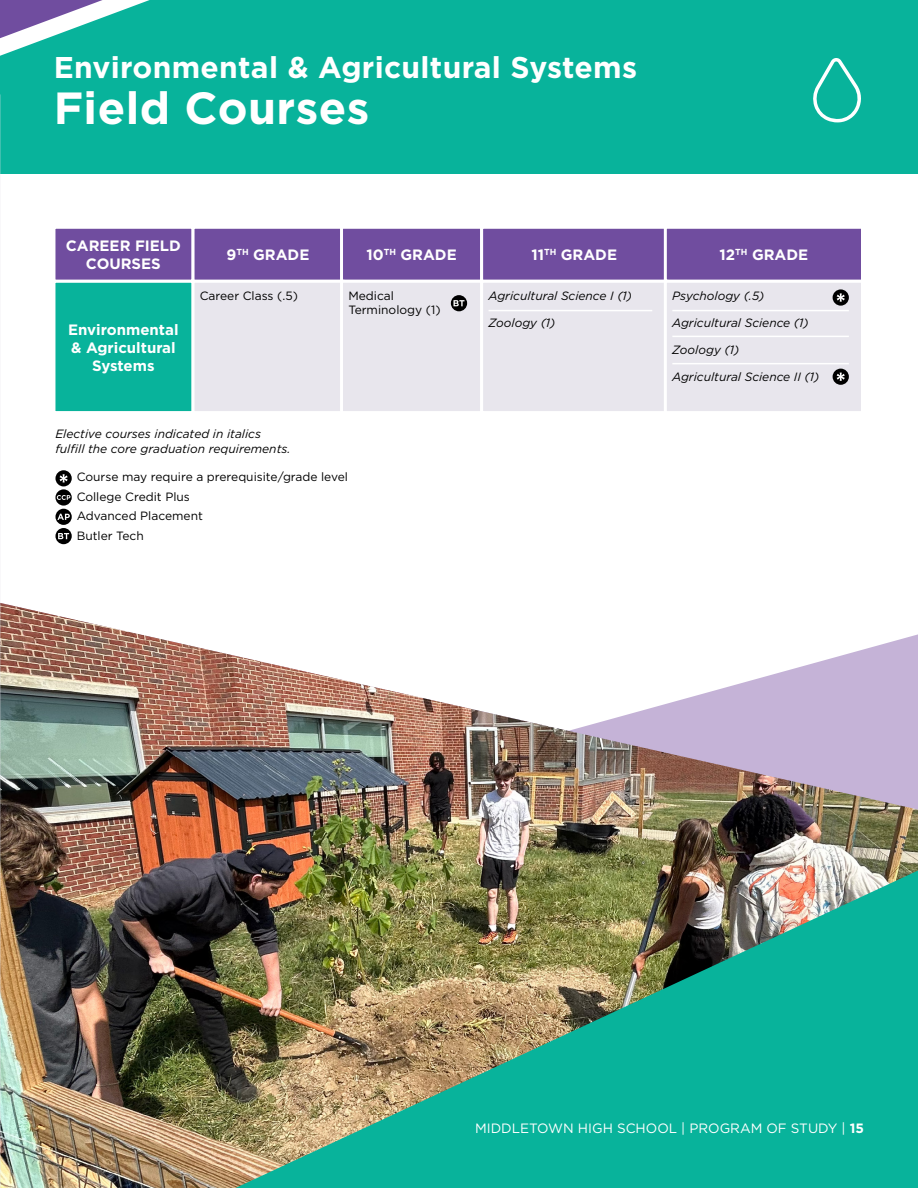
<style>
.page{position:relative;width:918px;height:1188px;background:#fff}
.page>*{position:absolute;margin:0;border:0;box-sizing:border-box;transform-origin:0 0}
.t1{font:700 45px "Gotham";letter-spacing:.01em;color:#fff}
.t2{font:700 30px "Gotham";letter-spacing:.01em;color:#fff}
.t3{font:700 15px/18px "Gotham";color:#fff;text-align:center}
.t4{font:13.5px "Gotham";color:#fff}
.t5{font:italic 12px/15px "Gotham";color:#000}
.t6{font:12px/19.5px "Gotham";color:#000}
.s1{font-weight:700}
</style>
<div class="page">
<img style="left:0;top:603px;width:918px;height:292px">
<div style="left:0;top:0;width:918px;height:174px;background:#08b39b"></div>
<img style="left:236px;top:871px;width:682px;height:317px">
<div style="left:193px;top:227px;width:150px;height:54px;background:#704d9f"></div>
<div style="left:191px;top:226px;width:154px;height:57px;border:3px solid #fff"></div>
<div style="left:342px;top:227px;width:140px;height:54px;background:#704d9f"></div>
<div style="left:340px;top:226px;width:143px;height:57px;border:3px solid #fff"></div>
<div style="left:482px;top:227px;width:185px;height:54px;background:#704d9f"></div>
<div style="left:480px;top:226px;width:188px;height:57px;border:3px solid #fff"></div>
<div style="left:665px;top:227px;width:197px;height:54px;background:#704d9f"></div>
<div style="left:664px;top:226px;width:200px;height:57px;border:3px solid #fff"></div>
<div style="left:54px;top:227px;width:139px;height:54px;background:#704d9f"></div>
<div style="left:52px;top:226px;width:142px;height:57px;border:3px solid #fff"></div>
<div style="left:193px;top:281px;width:150px;height:132px;background:#e8e6ed"></div>
<div style="left:191px;top:280px;width:154px;height:134px;border:3px solid #fff"></div>
<div style="left:342px;top:281px;width:140px;height:132px;background:#e8e6ed"></div>
<div style="left:340px;top:280px;width:143px;height:134px;border:3px solid #fff"></div>
<div style="left:482px;top:281px;width:185px;height:132px;background:#e8e6ed"></div>
<div style="left:480px;top:280px;width:188px;height:134px;border:3px solid #fff"></div>
<div style="left:665px;top:281px;width:197px;height:132px;background:#e8e6ed"></div>
<div style="left:664px;top:280px;width:200px;height:134px;border:3px solid #fff"></div>
<div style="left:54px;top:281px;width:139px;height:132px;background:#08b39b"></div>
<div style="left:52px;top:280px;width:142px;height:134px;border:3px solid #fff"></div>
<svg style="left:813px;top:58px;width:48px;height:64px"></svg>
<div style="left:833px;top:369px;width:16px;height:16px;background:#000;border-radius:50%"></div>
<svg style="left:837px;top:373px;width:8px;height:8px"></svg>
<svg style="left:833px;top:289px;width:16px;height:17px"></svg>
<svg style="left:837px;top:293px;width:8px;height:9px"></svg>
<svg style="left:451px;top:295px;width:16px;height:16px"></svg>
<svg style="left:453px;top:300px;width:12px;height:6px"></svg>
<svg style="left:55px;top:489px;width:17px;height:17px"></svg>
<svg style="left:57px;top:495px;width:13px;height:5px"></svg>
<svg style="left:55px;top:528px;width:17px;height:16px"></svg>
<svg style="left:58px;top:533px;width:11px;height:6px"></svg>
<svg style="left:55px;top:470px;width:17px;height:16px"></svg>
<svg style="left:60px;top:474px;width:8px;height:8px"></svg>
<svg style="left:55px;top:509px;width:17px;height:16px"></svg>
<svg style="left:57px;top:514px;width:13px;height:6px"></svg>
<hr style="left:489px;top:310px;width:163px;height:1px;background:#fff">
<hr style="left:672px;top:310px;width:177px;height:1px;background:#fff">
<hr style="left:672px;top:336px;width:177px;height:1px;background:#fff">
<hr style="left:672px;top:363px;width:177px;height:1px;background:#fff">
<img style="left:0;top:895px;width:259px;height:293px">
<svg style="left:0;top:0;width:150px;height:95px"></svg>
<h2 class="t2" style="left:54px;top:47px;width:585px">Environmental &amp; Agricultural Systems</h2>
<h1 class="t1" style="left:54px;top:79px;width:317px">Field Courses</h1>
<p class="t3" style="left:66px;top:237px;width:117px">CAREER FIELD<br>COURSES</p>
<p class="t3" style="left:68px;top:321px;width:112px">Environmental &amp; Agricultural<br>Systems</p>
<p class="t3" style="left:226px;top:246px;width:84px">9<sup>TH</sup> GRADE</p>
<p class="t3" style="left:366px;top:246px;width:92px">10<sup>TH</sup> GRADE</p>
<p class="t3" style="left:531px;top:246px;width:87px">11<sup>TH</sup> GRADE</p>
<p class="t3" style="left:720px;top:246px;width:90px">12<sup>TH</sup> GRADE</p>
<p class="t6" style="left:200px;top:286px;width:100px">Career Class (.5)</p>
<p class="t6" style="left:348px;top:289px;width:94px;line-height:13.5px">Medical<br>Terminology (1)</p>
<p class="t5" style="left:489px;top:288px;width:145px">Agricultural Science I (1)</p>
<p class="t5" style="left:489px;top:315px;width:69px">Zoology (1)</p>
<p class="t5" style="left:672px;top:288px;width:94px">Psychology (.5)</p>
<p class="t5" style="left:672px;top:315px;width:138px">Agricultural Science (1)</p>
<p class="t5" style="left:672px;top:342px;width:69px">Zoology (1)</p>
<p class="t5" style="left:672px;top:369px;width:149px">Agricultural Science II (1)</p>
<p class="t5" style="left:55px;top:426px;width:237px">Elective courses indicated in italics fulfill the core graduation requirements.</p>
<p class="t6" style="left:77px;top:467px;width:273px">Course may require a prerequisite/grade level<br>College Credit Plus<br>Advanced Placement<br>Butler Tech</p>
<p class="t4" style="left:475px;top:1119px;width:390px">MIDDLETOWN HIGH SCHOOL | PROGRAM OF STUDY | <span class="s1">15</span></p>
</div>
